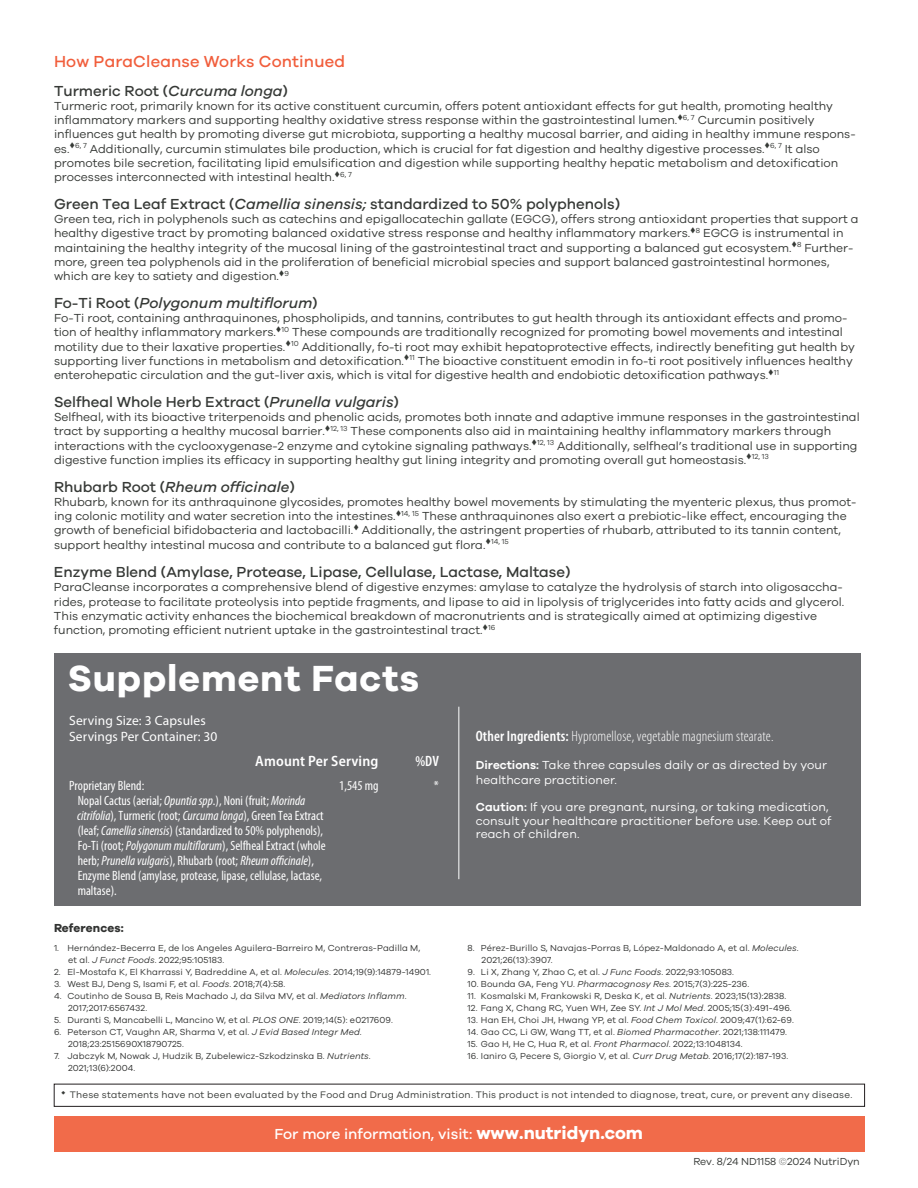
<style>
.page{position:relative;width:918px;height:1188px;background:#fff}
.page>*{position:absolute;margin:0;border:0;box-sizing:border-box;transform-origin:0 0}
.t1{font:700 37.5px "Galano Grotesque";letter-spacing:.025em;color:#fff}
.t2{font:500 16.5px "Galano Grotesque";letter-spacing:.01em;color:#f15e3c}
.t3{font:500 15px "Galano Grotesque";color:#363936}
.t4{font:italic 500 15px "Galano Grotesque";color:#363936}
.t5{font:300 condensed 15px "Myriad Pro";letter-spacing:.01em;color:#fff}
.t6{font:500 15px "Galano Grotesque";color:#fff}
.t7{font:600 semi-condensed 15px "Myriad Pro";letter-spacing:.01em;color:#fff}
.t8{font:600 condensed 15px "Myriad Pro";color:#fff}
.t9{font:condensed 13.5px/15px "Myriad Pro";color:#fff}
.t10{font:13.5px "Myriad Pro";letter-spacing:.01em;color:#fff}
.t11{font:12px/14.2px "Galano Grotesque";color:#363936}
.t12{font:12px/13.5px "Galano Grotesque";letter-spacing:.01em;color:#fff}
.t13{font:700 12px "Galano Grotesque";letter-spacing:.01em;color:#323332}
.t14{font:10.5px "Galano Grotesque";color:#363936}
.t15{font:9.75px "Galano Grotesque";letter-spacing:.025em;color:#363936}
.t16{font:9px/12px "Galano Grotesque";letter-spacing:.01em;color:#323332}
.s1{font-style:italic}
.s2{font-style:normal}
.s3{font-weight:600}
.s4{font-weight:700;font-size:18px}
.s5{color:#818280}
</style>
<div class="page">
<div style="left:54px;top:1116px;width:811px;height:35px;background:#f16b4a"></div>
<div style="left:54px;top:653px;width:807px;height:253px;background:#6c6d70"></div>
<div style="left:54px;top:1084px;width:811px;height:23px;border:1px solid #231f20"></div>
<hr style="left:459px;top:707px;width:1px;height:172px;background:#fff">
<p class="t2" style="left:54px;top:52px;width:293px">How ParaCleanse Works Continued</p>
<p class="t3" style="left:54px;top:82px;width:236px">Turmeric Root (<span class="s1">Curcuma longa</span>)</p>
<p class="t11" style="left:54px;top:98px;width:803px">Turmeric root, primarily known for its active constituent curcumin, offers potent antioxidant effects for gut health, promoting healthy inflammatory markers and supporting healthy oxidative stress response within the gastrointestinal lumen.<sup>▼</sup><sup>6,</sup> <sup>7</sup> Curcumin positively influences gut health by promoting diverse gut microbiota, supporting a healthy mucosal barrier, and aiding in healthy immune respons&shy;es.<sup>▼</sup><sup>6,</sup> <sup>7</sup> Additionally, curcumin stimulates bile production, which is crucial for fat digestion and healthy digestive processes.<sup>▼</sup><sup>6,</sup> <sup>7</sup> It also promotes bile secretion, facilitating lipid emulsification and digestion while supporting healthy hepatic metabolism and detoxification processes interconnected with intestinal health.<sup>▼</sup><sup>6,</sup> <sup>7</sup></p>
<p class="t3" style="left:54px;top:195px;width:568px">Green Tea Leaf Extract (<span class="s1">Camellia sinensis;</span> standardized to 50% polyphenols)</p>
<p class="t11" style="left:54px;top:212px;width:806px">Green tea, rich in polyphenols such as catechins and epigallocatechin gallate (EGCG), offers strong antioxidant properties that support a healthy digestive tract by promoting balanced oxidative stress response and healthy inflammatory markers.<sup>▼</sup><sup>8</sup> EGCG is instrumental in maintaining the healthy integrity of the mucosal lining of the gastrointestinal tract and supporting a balanced gut ecosystem.<sup>▼</sup><sup>8</sup> Further&shy;more, green tea polyphenols aid in the proliferation of beneficial microbial species and support balanced gastrointestinal hormones, which are key to satiety and digestion.<sup>▼</sup><sup>9</sup></p>
<p class="t4" style="left:54px;top:294px;width:265px"><span class="s2">Fo-Ti Root (</span>Polygonum multiflorum<span class="s2">)</span></p>
<p class="t11" style="left:54px;top:311px;width:803px">Fo-Ti root, containing anthraquinones, phospholipids, and tannins, contributes to gut health through its antioxidant effects and promo&shy;tion of healthy inflammatory markers.<sup>▼</sup><sup>10</sup> These compounds are traditionally recognized for promoting bowel movements and intestinal motility due to their laxative properties.<sup>▼</sup><sup>10</sup> Additionally, fo-ti root may exhibit hepatoprotective effects, indirectly benefiting gut health by supporting liver functions in metabolism and detoxification.<sup>▼</sup><sup>11</sup> The bioactive constituent emodin in fo-ti root positively influences healthy enterohepatic circulation and the gut-liver axis, which is vital for digestive health and endobiotic detoxification pathways.<sup>▼</sup><sup>11</sup></p>
<p class="t3" style="left:54px;top:393px;width:347px">Selfheal Whole Herb Extract (<span class="s1">Prunella vulgaris</span>)</p>
<p class="t11" style="left:54px;top:410px;width:807px">Selfheal, with its bioactive triterpenoids and phenolic acids, promotes both innate and adaptive immune responses in the gastrointestinal tract by supporting a healthy mucosal barrier.<sup>▼</sup><sup>12,</sup> <sup>13</sup> These components also aid in maintaining healthy inflammatory markers through interactions with the cyclooxygenase-2 enzyme and cytokine signaling pathways.<sup>▼</sup><sup>12,</sup> <sup>13</sup> Additionally, selfheal’s traditional use in supporting digestive function implies its efficacy in supporting healthy gut lining integrity and promoting overall gut homeostasis.<sup>▼</sup><sup>12,</sup> <sup>13</sup></p>
<p class="t4" style="left:54px;top:478px;width:242px"><span class="s2">Rhubarb Root (</span>Rheum officinale<span class="s2">)</span></p>
<p class="t11" style="left:54px;top:494px;width:804px">Rhubarb, known for its anthraquinone glycosides, promotes healthy bowel movements by stimulating the myenteric plexus, thus promot&shy;ing colonic motility and water secretion into the intestines.<sup>▼</sup><sup>14,</sup> <sup>15</sup> These anthraquinones also exert a prebiotic-like effect, encouraging the growth of beneficial bifidobacteria and lactobacilli.<sup>▼</sup> Additionally, the astringent properties of rhubarb, attributed to its tannin content, support healthy intestinal mucosa and contribute to a balanced gut flora.<sup>▼</sup><sup>14,</sup> <sup>15</sup></p>
<p class="t3" style="left:54px;top:563px;width:518px">Enzyme Blend (Amylase, Protease, Lipase, Cellulase, Lactase, Maltase)</p>
<p class="t11" style="left:54px;top:580px;width:792px">ParaCleanse incorporates a comprehensive blend of digestive enzymes: amylase to catalyze the hydrolysis of starch into oligosaccha&shy;rides, protease to facilitate proteolysis into peptide fragments, and lipase to aid in lipolysis of triglycerides into fatty acids and glycerol.<br>This enzymatic activity enhances the biochemical breakdown of macronutrients and is strategically aimed at optimizing digestive function, promoting efficient nutrient uptake in the gastrointestinal tract.<sup>▼</sup><sup>16</sup></p>
<p class="t1" style="left:68px;top:655px;width:353px">Supplement Facts</p>
<p class="t10" style="left:69px;top:712px;width:138px">Serving Size: 3 Capsules</p>
<p class="t10" style="left:69px;top:728px;width:150px">Servings Per Container: 30</p>
<p class="t9" style="left:69px;top:778px;width:77px">Proprietary Blend:</p>
<p class="t9" style="left:77px;top:793px;width:250px">Nopal Cactus (aerial; <span class="s1">Opuntia spp</span>.), Noni (fruit; <span class="s1">Morinda citrifolia</span>), Turmeric (root; <span class="s1">Curcuma longa</span>), Green Tea Extract (leaf; <span class="s1">Camellia sinensis</span>) (standardized to 50% polyphenols), Fo-Ti (root; <span class="s1">Polygonum multiflorum</span>), Selfheal Extract (whole herb; <span class="s1">Prunella vulgaris</span>), Rhubarb (root; <span class="s1">Rheum officinale</span>), Enzyme Blend (amylase, protease, lipase, cellulase, lactase, maltase).</p>
<p class="t7" style="left:255px;top:751px;width:125px">Amount Per Serving</p>
<p class="t8" style="left:415px;top:752px;width:25px">%DV</p>
<p class="t9" style="left:339px;top:778px;width:41px">1,545 mg</p>
<p class="t9" style="left:434px;top:778px;width:7px">*</p>
<p class="t5" style="left:476px;top:727px;width:299px"><span class="s3">Other Ingredients:</span> Hypromellose, vegetable magnesium stearate.</p>
<p class="t12" style="left:476px;top:757px;width:353px;line-height:15px"><span class="s3">Directions:</span> Take three capsules daily or as directed by your healthcare practitioner.</p>
<p class="t12" style="left:476px;top:800px;width:357px"><span class="s3">Caution:</span> If you are pregnant, nursing, or taking medication, consult your healthcare practitioner before use. Keep out of reach of children.</p>
<p class="t13" style="left:54px;top:921px;width:71px">References:</p>
<p class="t16" style="left:68px;top:942px;width:354px;text-indent:-14px">1. Hernández-Becerra E, de los Angeles Aguilera-Barreiro M, Contreras-Padilla M, et al. <span class="s1">J Funct Foods</span>. 2022;95:105183.</p>
<p class="t16" style="left:54px;top:966px;width:379px">2. El-Mostafa K, El Kharrassi Y, Badreddine A, et al. <span class="s1">Molecules</span>. 2014;19(9):14879-14901.</p>
<p class="t16" style="left:54px;top:978px;width:233px">3. West BJ, Deng S, Isami F, et al. <span class="s1">Foods</span>. 2018;7(4):58.</p>
<p class="t16" style="left:68px;top:990px;width:340px;text-indent:-14px">4. Coutinho de Sousa B, Reis Machado J, da Silva MV, et al. <span class="s1">Mediators Inflamm</span>.<br>2017;2017:6567432.</p>
<p class="t16" style="left:54px;top:1014px;width:340px">5. Duranti S, Mancabelli L, Mancino W, et al. <span class="s1">PLOS ONE</span>. 2019;14(5): e0217609.</p>
<p class="t16" style="left:68px;top:1026px;width:295px;text-indent:-14px">6. Peterson CT, Vaughn AR, Sharma V, et al. <span class="s1">J Evid Based Integr Med</span>.<br>2018;23:2515690X18790725.</p>
<p class="t16" style="left:68px;top:1050px;width:304px;text-indent:-14px">7. Jabczyk M, Nowak J, Hudzik B, Zubelewicz-Szkodzinska B. <span class="s1">Nutrients</span>.<br>2021;13(6):2004.</p>
<p class="t16" style="left:482px;top:942px;width:319px;text-indent:-14px">8. Pérez-Burillo S, Navajas-Porras B, López-Maldonado A, et al. <span class="s1">Molecules</span>.<br>2021;26(13):3907.</p>
<p class="t16" style="left:467px;top:966px;width:268px">9. Li X, Zhang Y, Zhao C, et al. <span class="s1">J Func Foods</span>. 2022;93:105083.</p>
<p class="t16" style="left:467px;top:978px;width:283px">10. Bounda GA, Feng YU. <span class="s1">Pharmacognosy Res</span>. 2015;7(3):225-236.</p>
<p class="t16" style="left:467px;top:990px;width:320px">11. Kosmalski M, Frankowski R, Deska K, et al. <span class="s1">Nutrients</span>. 2023;15(13):2838.</p>
<p class="t16" style="left:467px;top:1002px;width:326px">12. Fang X, Chang RC, Yuen WH, Zee SY. <span class="s1">Int J Mol Med</span>. 2005;15(3):491-496.</p>
<p class="t16" style="left:467px;top:1014px;width:328px">13. Han EH, Choi JH, Hwang YP, et al. <span class="s1">Food Chem Toxicol</span>. 2009;47(1):62-69.</p>
<p class="t16" style="left:467px;top:1026px;width:321px">14. Gao CC, Li GW, Wang TT, et al. <span class="s1">Biomed Pharmacother</span>. 2021;138:111479.</p>
<p class="t16" style="left:467px;top:1038px;width:277px">15. Gao H, He C, Hua R, et al. <span class="s1">Front Pharmacol</span>. 2022;13:1048134.</p>
<p class="t16" style="left:467px;top:1050px;width:322px">16. Ianiro G, Pecere S, Giorgio V, et al. <span class="s1">Curr Drug Metab</span>. 2016;17(2):187-193.</p>
<p class="t15" style="left:70px;top:1088px;width:784px">These statements have not been evaluated by the Food and Drug Administration. This product is not intended to diagnose, treat, cure, or prevent any disease.</p>
<p class="t6" style="left:275px;top:1125px;width:370px">For more information, visit: <span class="s4">www.nutridyn.com</span></p>
<p class="t14" style="left:693px;top:1155px;width:168px">Rev. 8/24 ND1158 <span class="s5">©</span>2024 NutriDyn</p>
</div>
